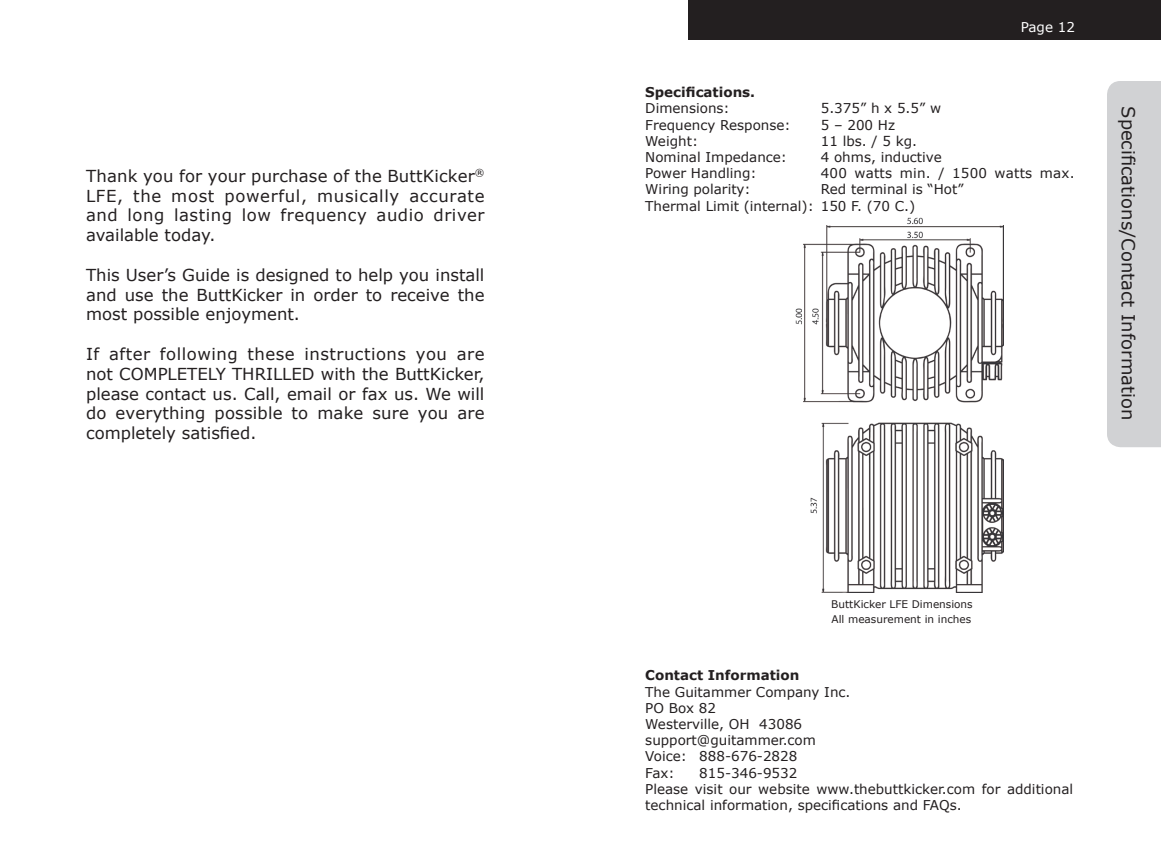
<style>
.page{position:relative;width:1161px;height:864px;background:#fff}
.page>*{position:absolute;margin:0;border:0;box-sizing:border-box;transform-origin:0 0}
.t1{font:18px "Verdana";color:#231f20}
.t2{font:16.5px/19.8px "Verdana";color:#231f20;text-align:justify}
.t3{font:13.5px/16.2px "Verdana";color:#231f20}
.t4{font:700 13.5px "Verdana";color:#231f20}
.t5{font:13.5px "Verdana";color:#fff}
.t6{font:10.5px/14.4px "Verdana";color:#231f20}
</style>
<div class="page">
<div style="left:688px;top:0;width:473px;height:40px;background:#231f20"></div>
<div style="left:1107px;top:81px;width:54px;height:366px;background:#d1d2d4"></div>
<img style="left:795px;top:217px;width:208px;height:375px">
<p class="t2" style="left:86px;top:166px;width:400px">Thank you for your purchase of the ButtKicker<sup>® </sup>LFE, the most powerful, musically accurate and long lasting low frequency audio driver available today.</p>
<p class="t2" style="left:86px;top:265px;width:400px">This User’s Guide is designed to help you install and use the ButtKicker in order to receive the most possible enjoyment.</p>
<p class="t2" style="left:86px;top:344px;width:400px">If after following these instructions you are not COMPLETELY THRILLED with the ButtKicker, please contact us. Call, email or fax us. We will do everything possible to make sure you are completely satisfied.</p>
<p class="t5" style="left:1021px;top:18px;width:56px">Page 12</p>
<p class="t4" style="left:645px;top:83px;width:111px">Specifications.</p>
<p class="t3" style="left:645px;top:100px;width:86px">Dimensions:</p>
<p class="t3" style="left:821px;top:100px;width:122px">5.375” h x 5.5” w</p>
<p class="t3" style="left:645px;top:116px;width:147px">Frequency Response:</p>
<p class="t3" style="left:821px;top:116px;width:76px">5 – 200 Hz</p>
<p class="t3" style="left:645px;top:133px;width:54px">Weight:</p>
<p class="t3" style="left:821px;top:133px;width:98px">11 lbs. / 5 kg.</p>
<p class="t3" style="left:645px;top:149px;width:143px">Nominal Impedance:</p>
<p class="t3" style="left:821px;top:149px;width:123px">4 ohms, inductive</p>
<p class="t3" style="left:645px;top:165px;width:113px">Power Handling:</p>
<p class="t3" style="left:821px;top:165px;width:255px">400 watts min. / 1500 watts max.</p>
<p class="t3" style="left:645px;top:181px;width:107px">Wiring polarity:</p>
<p class="t3" style="left:645px;top:181px;width:320px;text-indent:176px">Red terminal is “Hot”<br>Thermal Limit (internal): 150 F. (70 C.)</p>
<h1 class="t1" style="left:1141px;top:106px;width:316px;rotate:90deg">Specifications/Contact Information</h1>
<p class="t6" style="left:831px;top:597px;width:143px">ButtKicker LFE Dimensions<br>All measurement in inches</p>
<p class="t4" style="left:645px;top:666px;width:156px">Contact Information</p>
<p class="t3" style="left:645px;top:683px;width:207px">The Guitammer Company Inc.<br>PO Box 82<br>Westerville, OH 43086 support@guitammer.com<br>Voice: 888-676-2828<br>Fax:</p>
<p class="t3" style="left:645px;top:764px;width:429px;text-indent:54px">815-346-9532<br>Please visit our website www.thebuttkicker.com for additional technical information, specifications and FAQs.</p>
</div>
